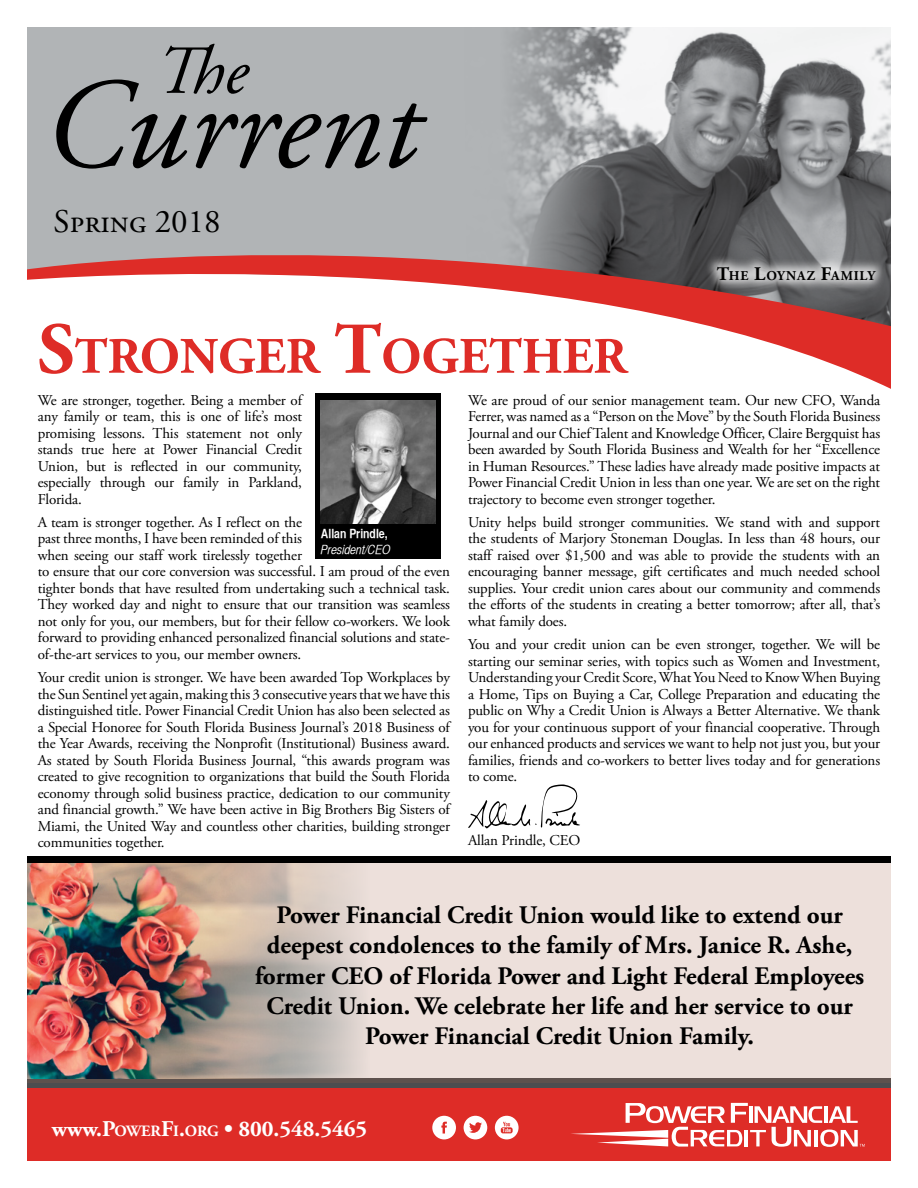
<style>
.page{position:relative;width:918px;height:1188px;background:#fff}
.page>*{position:absolute;margin:0;border:0;box-sizing:border-box;transform-origin:0 0}
.t1{font:italic 128.7px "Adobe Garamond Pro";color:#000}
.t2{font:italic 68.7px "Adobe Garamond Pro";color:#000}
.t3{font:700 51px "Adobe Garamond Pro";color:#de2c27}
.t4{font:33px "Adobe Garamond Pro";color:#000}
.t5{font:700 25.2px/30.3px "Adobe Garamond Pro";color:#000;text-align:center}
.t6{font:700 22.5px "Adobe Garamond Pro";color:#fff}
.t7{font:15px/16.5px "Adobe Garamond Pro";letter-spacing:-.01em;color:#000;text-align:justify}
.t8{font:700 13.5px "Adobe Garamond Pro";letter-spacing:.06em;color:#000}
.t9{font:12.75px "Helvetica CY Bold";color:#fff}
.t10{font:12.75px "Helvetica CY Oblique";color:#fff}
.s1{font-size:19.2px}
.s2{font-size:72.75px}
.s3{font-size:15.75px}
.s4{font-style:inherit}
</style>
<div class="page">
<div style="left:27px;top:27px;width:436px;height:185px;background:#b1b4b6"></div>
<img style="left:463px;top:27px;width:428px;height:185px">
<div style="left:27px;top:1079px;width:864px;height:10px;background:#4d4d4f"></div>
<div style="left:27px;top:1089px;width:864px;height:72px;background:#de2c27"></div>
<svg style="left:571px;top:1103px;width:294px;height:44px"></svg>
<svg style="left:27px;top:212px;width:864px;height:177px"></svg>
<div style="left:705px;top:255px;width:182px;height:37px;background:#fff;opacity:.75"></div>
<svg style="left:468px;top:785px;width:112px;height:43px"></svg>
<div style="left:316px;top:394px;width:125px;height:165px;background:#000"></div>
<img style="left:321px;top:400px;width:114px;height:124px">
<div style="left:27px;top:856px;width:864px;height:7px;background:#000"></div>
<div style="left:27px;top:863px;width:864px;height:220px;background:#ede0db"></div>
<img style="left:27px;top:863px;width:342px;height:216px">
<svg style="left:432px;top:1116px;width:24px;height:23px"></svg>
<svg style="left:464px;top:1116px;width:23px;height:23px"></svg>
<svg style="left:495px;top:1116px;width:24px;height:23px"></svg>
<h2 class="t2" style="left:156px;top:30px;width:94px">The</h2>
<h1 class="t1" style="left:43px;top:49px;width:377px">Current</h1>
<h3 class="t4" style="left:54px;top:202px;width:169px">Spring 2018</h3>
<p class="t8" style="left:717px;top:268px;width:160px"><span class="s1">T</span>HE <span class="s1">L</span>OYNAZ <span class="s1">F</span>AMILY</p>
<h3 class="t3" style="left:38px;top:327px;width:591px"><span class="s2">S</span>TRONGER <span class="s2">T</span>OGETHER</h3>
<p class="t7" style="left:38px;top:392px;width:266px">We are stronger, together. Being a member of any family or team, this is one of life’s most promising lessons. This statement not only stands true here at Power Financial Credit Union, but is reflected in our community, especially through our family in Parkland, Florida.</p>
<p class="t7" style="left:38px;top:514px;width:414px;text-align:left">A team is stronger together. As I reflect on the<br>past three months, I have been reminded of this<br>when seeing our staff work tirelessly together<br>to ensure that our core conversion was successful. I am proud of the even tighter bonds that have resulted from undertaking such a technical task.<br>They worked day and night to ensure that our transition was seamless not only for you, our members, but for their fellow co-workers. We look forward to providing enhanced personalized financial solutions and state&shy;of-the-art services to you, our member owners.</p>
<p class="t7" style="left:38px;top:670px;width:414px">Your credit union is stronger. We have been awarded Top Workplaces by the Sun Sentinel yet again, making this 3 consecutive years that we have this distinguished title. Power Financial Credit Union has also been selected as a Special Honoree for South Florida Business Journal’s 2018 Business of the Year Awards, receiving the Nonprofit (Institutional) Business award.<br>As stated by South Florida Business Journal, “this awards program was created to give recognition to organizations that build the South Florida economy through solid business practice, dedication to our community and financial growth.” We have been active in Big Brothers Big Sisters of Miami, the United Way and countless other charities, building stronger communities together.</p>
<p class="t7" style="left:468px;top:392px;width:414px">We are proud of our senior management team. Our new CFO, Wanda Ferrer, was named as a “Person on the Move” by the South Florida Business Journal and our Chief Talent and Knowledge Officer, Claire Bergquist has been awarded by South Florida Business and Wealth for her “Excellence in Human Resources.” These ladies have already made positive impacts at Power Financial Credit Union in less than one year. We are set on the right trajectory to become even stronger together.</p>
<p class="t7" style="left:468px;top:514px;width:414px">Unity helps build stronger communities. We stand with and support the students of Marjory Stoneman Douglas. In less than 48 hours, our staff raised over $1,500 and was able to provide the students with an encouraging banner message, gift certificates and much needed school supplies. Your credit union cares about our community and commends the efforts of the students in creating a better tomorrow; after all, that’s what family does.</p>
<p class="t7" style="left:468px;top:637px;width:414px">You and your credit union can be even stronger, together. We will be starting our seminar series, with topics such as Women and Investment, Understanding your Credit Score, What You Need to Know When Buying a Home, Tips on Buying a Car, College Preparation and educating the public on Why a Credit Union is Always a Better Alternative. We thank you for your continuous support of your financial cooperative. Through our enhanced products and services we want to help not just you, but your families, friends and co-workers to better lives today and for generations to come.</p>
<p class="t9" style="left:321px;top:526px;width:68px">Allan Prindle,</p>
<p class="t10" style="left:321px;top:542px;width:71px">President/CEO</p>
<p class="t7" style="left:468px;top:832px;width:114px">Allan Prindle, CEO</p>
<p class="t5" style="left:255px;top:901px;width:611px">Power Financial Credit Union would like to extend our deepest condolences to the family of Mrs. Janice R. Ashe, former CEO of Florida Power and Light Federal Employees Credit Union. We celebrate her life and her service to our Power Financial Credit Union Family.</p>
<h3 class="t6" style="left:52px;top:1116px;width:317px">www.P<span class="s3">OWER</span>F<span class="s3">I</span><span class="s4">.</span><span class="s3">ORG</span> • 800.548.5465</h3>
</div>
